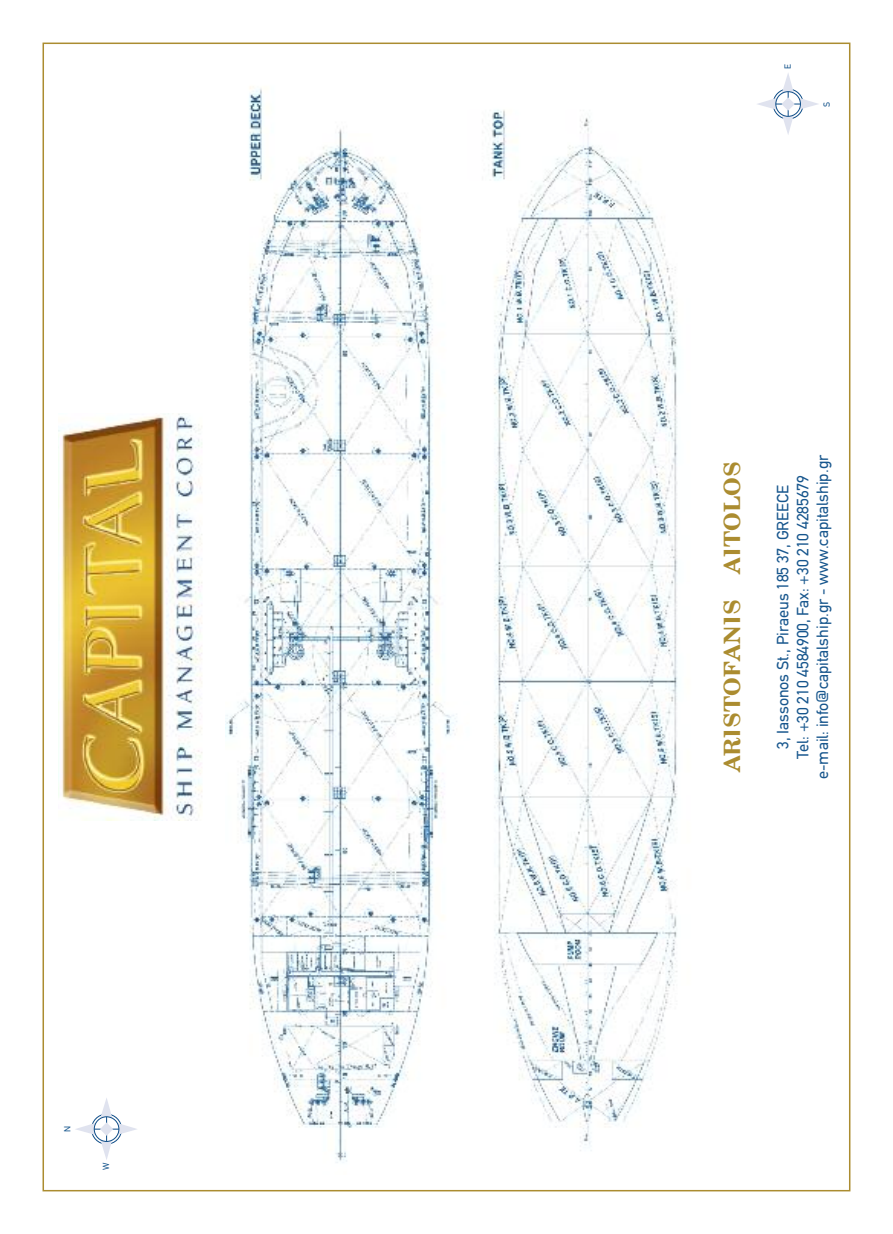
<style>
.page{position:relative;width:893px;height:1234px;background:#fff}
.page>*{position:absolute;margin:0;border:0;box-sizing:border-box;transform-origin:0 0}
.t1{font:700 22.5px "CF Sophia";color:#ab8c30}
.t2{font:16.5px/19.8px "PF Din Text";color:#17568d;text-align:center}
.t3{font:9px "PF Din Text";color:#17568d}
</style>
<div class="page">
<img style="left:225px;top:86px;width:453px;height:1077px">
<svg style="left:757px;top:73px;width:61px;height:62px"></svg>
<svg style="left:75px;top:1098px;width:62px;height:62px"></svg>
<img style="left:58px;top:413px;width:145px;height:407px">
<p class="t3" style="left:62px;top:1132px;width:8px;rotate:-90deg">N</p>
<p class="t3" style="left:101px;top:1170px;width:9px;rotate:-90deg">W</p>
<p class="t3" style="left:782px;top:68px;width:6px;rotate:-90deg">E</p>
<p class="t3" style="left:821px;top:106px;width:7px;rotate:-90deg">S</p>
<h1 class="t1" style="left:718px;top:772px;width:312px;rotate:-90deg">ARISTOFANIS AITOLOS</h1>
<p class="t2" style="left:773px;top:779px;width:326px;rotate:-90deg">3, Iassonos St., Piraeus 185 37, GREECE<br>Tel: +30 210 4584900, Fax: +30 210 4285679 e-mail: info@capitalship.gr - www.capitalship.gr</p>
</div>
